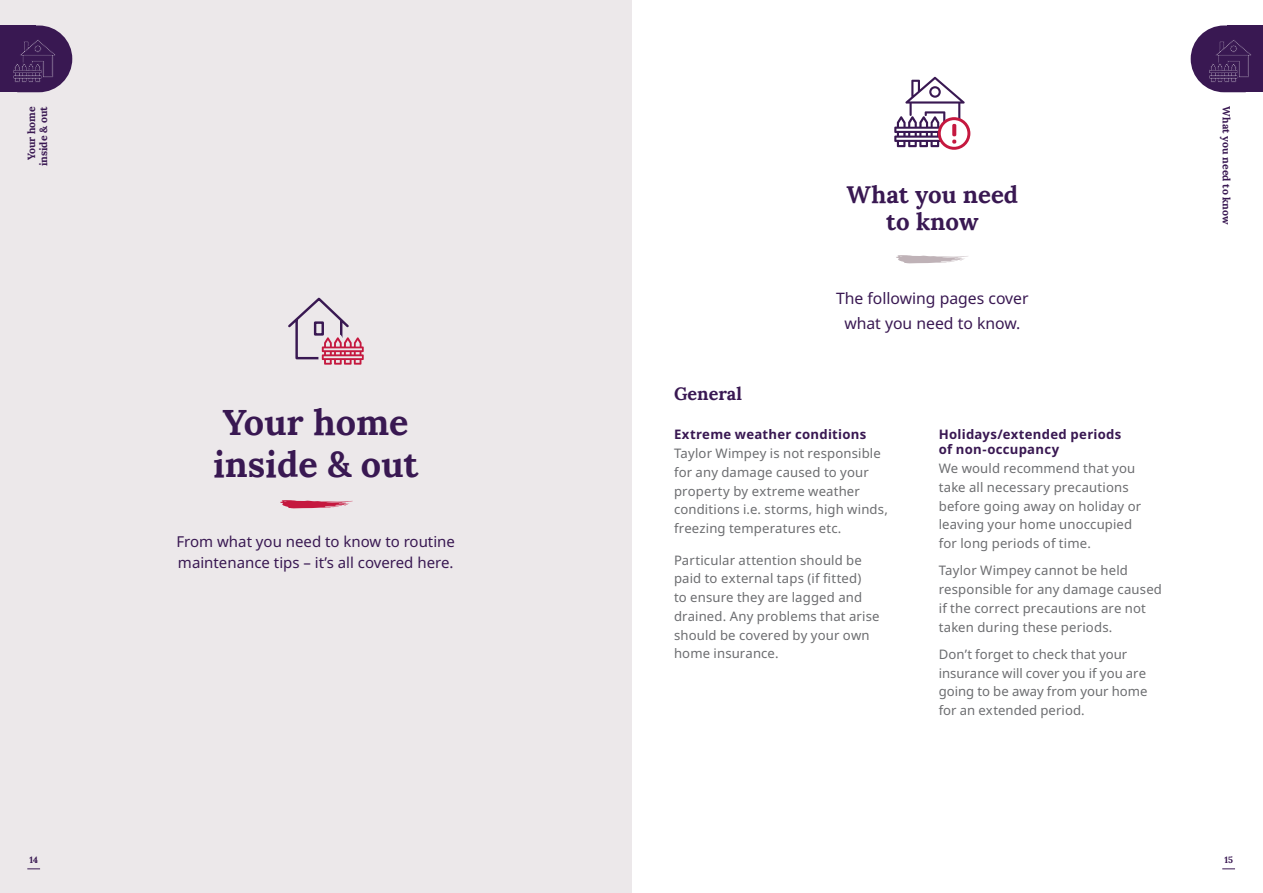
<style>
.page{position:relative;width:1263px;height:893px;background:#fff}
.page>*{position:absolute;margin:0;border:0;box-sizing:border-box;transform-origin:0 0}
._1__Location_Header{font:700 36px/42px "Lora";color:#391852}
._1__Location_Header-2{font:700 24px/27px "Lora";color:#391852;text-align:center}
._1__Location_Header-3{font:700 18px "Lora";color:#391852}
._2__Intro_body_copy{font:15.75px/25.5px "Noto Sans";color:#391852;text-align:center}
._2__Intro_body_copy-2{font:15px/21px "Noto Sans";color:#391852}
.Main_copy_text{font:13.2px/18.8px "Noto Sans";letter-spacing:.01em;color:#6c6d70}
.t1{font:700 13.2px/15px "Noto Sans";letter-spacing:.02em;color:#391852}
._1__Location_Header-4{font:700 10.5px/12px "Lora";color:#391852;text-align:center}
.t2{font:700 9px "Lora";color:#391852}
</style>
<div class="page">
<svg style="left:896px;top:255px;width:72px;height:9px"></svg>
<div style="left:0;top:0;width:632px;height:893px;background:#ece8ea"></div>
<div style="left:0;top:26px;width:36px;height:66px;background:#391852"></div>
<div style="left:1227px;top:26px;width:36px;height:66px;background:#391852"></div>
<svg style="left:13px;top:26px;width:59px;height:66px"></svg>
<svg style="left:1191px;top:26px;width:60px;height:66px"></svg>
<svg style="left:938px;top:117px;width:32px;height:33px"></svg>
<div style="left:941px;top:120px;width:26px;height:27px;background:#fff;border-radius:50%"></div>
<svg style="left:894px;top:77px;width:71px;height:70px"></svg>
<svg style="left:952px;top:124px;width:4px;height:12px"></svg>
<svg style="left:288px;top:297px;width:76px;height:68px"></svg>
<svg style="left:280px;top:500px;width:73px;height:8px"></svg>
<svg style="left:27px;top:868px;width:13px;height:1px"></svg>
<svg style="left:1222px;top:868px;width:13px;height:1px"></svg>
<p class="_1__Location_Header-4" style="left:24px;top:166px;width:61px;rotate:-90deg">Your home inside &amp; out</p>
<p class="_1__Location_Header" style="left:213px;top:398px;width:207px">Your home inside &amp; out</p>
<p class="_2__Intro_body_copy-2" style="left:176px;top:531px;width:280px">From what you need to know to routine maintenance tips – it’s all covered here.</p>
<p class="_1__Location_Header-2" style="left:846px;top:178px;width:173px">What you need to know</p>
<p class="_1__Location_Header-3" style="left:674px;top:378px;width:69px">General</p>
<p class="_2__Intro_body_copy" style="left:836px;top:285px;width:194px">The following pages cover what you need to know.</p>
<p class="t1" style="left:674px;top:427px;width:194px">Extreme weather conditions</p>
<p class="Main_copy_text" style="left:674px;top:444px;width:215px">Taylor Wimpey is not responsible for any damage caused to your property by extreme weather conditions i.e. storms, high winds, freezing temperatures etc.</p>
<p class="Main_copy_text" style="left:674px;top:551px;width:207px">Particular attention should be paid to external taps (if fitted)<br>to ensure they are lagged and drained. Any problems that arise should be covered by your own home insurance.</p>
<p class="t1" style="left:939px;top:427px;width:184px">Holidays/extended periods of non-occupancy</p>
<p class="Main_copy_text" style="left:939px;top:459px;width:204px">We would recommend that you take all necessary precautions before going away on holiday or leaving your home unoccupied for long periods of time.</p>
<p class="Main_copy_text" style="left:939px;top:561px;width:225px">Taylor Wimpey cannot be held responsible for any damage caused if the correct precautions are not taken during these periods.</p>
<p class="Main_copy_text" style="left:939px;top:645px;width:210px">Don’t forget to check that your insurance will cover you if you are going to be away from your home for an extended period.</p>
<p class="_1__Location_Header-4" style="left:1234px;top:106px;width:120px;rotate:90deg">What you need to know</p>
<p class="t2" style="left:29px;top:852px;width:10px">14</p>
<p class="t2" style="left:1224px;top:852px;width:10px">15</p>
</div>
